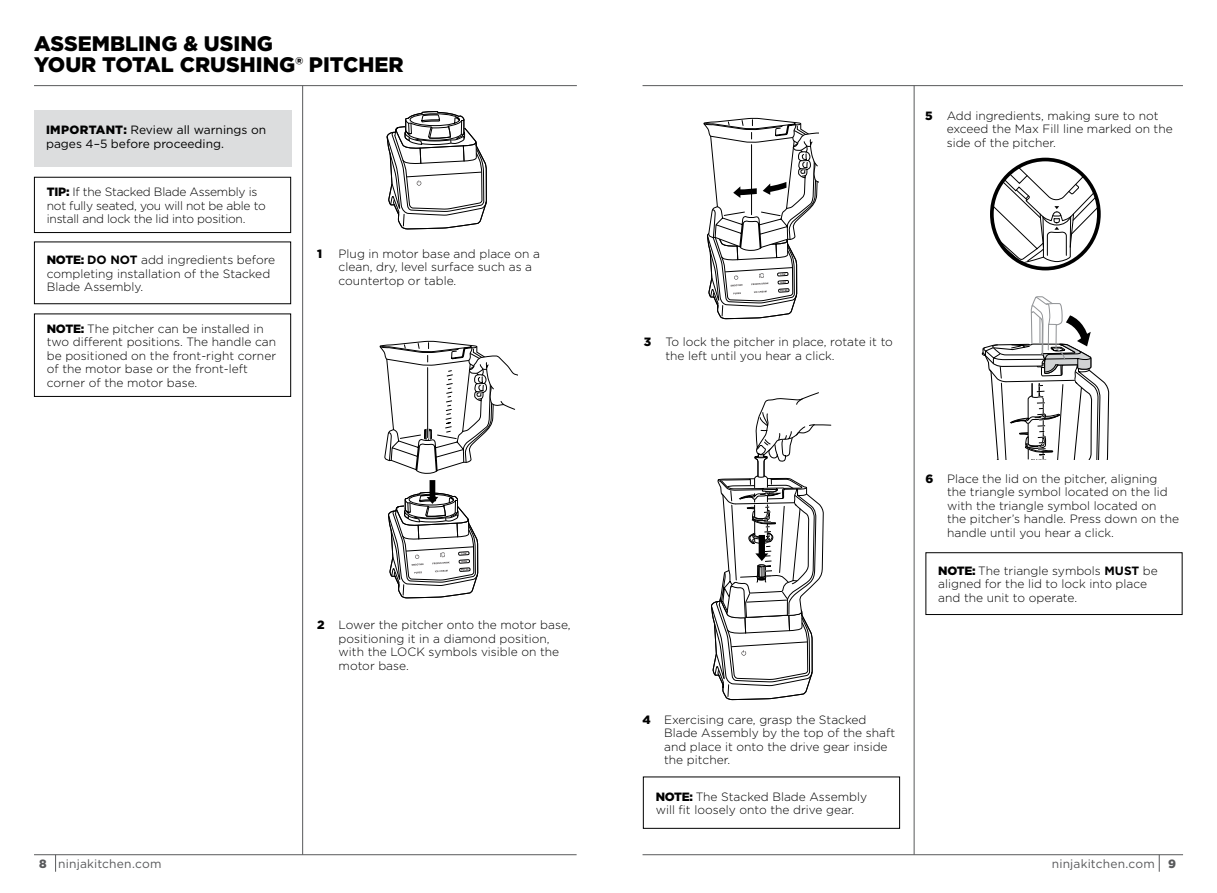
<style>
.page{position:relative;width:1217px;height:893px;background:#fff}
.page>*{position:absolute;margin:0;border:0;box-sizing:border-box;transform-origin:0 0}
.t1{font:900 21px/21px "Gotham";color:#000}
.t2{font:300 12px/13.5px "Gotham";color:#000}
.t3{font:300 12px/13.5px "Gotham";letter-spacing:-.02em;color:#000}
.t4{font:12px/13.5px "Gotham";color:#000}
.t5{font:12px "Gotham";letter-spacing:.015em;color:#58595b}
.t6{font:900 12px "Gotham";color:#000}
.s1{font-weight:900}
.s2{font-weight:700}
</style>
<div class="page">
<hr style="left:34px;top:85px;width:542px;height:1px;background:#58595b">
<hr style="left:642px;top:85px;width:540px;height:1px;background:#58595b">
<hr style="left:34px;top:854px;width:542px;height:1px;background:#58595b">
<svg style="left:55px;top:855px;width:1px;height:17px"></svg>
<hr style="left:642px;top:854px;width:540px;height:1px;background:#58595b">
<svg style="left:1158px;top:855px;width:1px;height:17px"></svg>
<hr style="left:302px;top:86px;width:1px;height:769px;background:#58595b">
<hr style="left:913px;top:85px;width:1px;height:770px;background:#58595b">
<div style="left:34px;top:110px;width:257px;height:56px;background:#dcddde"></div>
<div style="left:642px;top:777px;width:257px;height:52px;border:1px solid #000"></div>
<div style="left:34px;top:177px;width:257px;height:56px;border:1px solid #000"></div>
<div style="left:34px;top:314px;width:257px;height:83px;border:1px solid #000"></div>
<div style="left:925px;top:552px;width:257px;height:63px;border:1px solid #000"></div>
<svg style="left:386px;top:111px;width:100px;height:118px"></svg>
<svg style="left:388px;top:480px;width:90px;height:118px"></svg>
<svg style="left:379px;top:341px;width:138px;height:133px"></svg>
<svg style="left:703px;top:118px;width:115px;height:201px"></svg>
<svg style="left:711px;top:392px;width:120px;height:308px"></svg>
<svg style="left:981px;top:296px;width:127px;height:164px"></svg>
<svg style="left:994px;top:160px;width:104px;height:103px"></svg>
<div style="left:989px;top:158px;width:111px;height:112px;border:4px solid #000;border-radius:50%"></div>
<h1 class="t1" style="left:34px;top:33px;width:371px">ASSEMBLING &amp; USING<br>YOUR TOTAL CRUSHING® PITCHER</h1>
<p class="t4" style="left:46px;top:123px;width:222px"><span class="s1">IMPORTANT:</span> Review all warnings on pages 4–5 before proceeding.</p>
<p class="t3" style="left:47px;top:185px;width:220px"><span class="s1">TIP:</span> If the Stacked Blade Assembly is not fully seated, you will not be able to install and lock the lid into position.</p>
<p class="t2" style="left:47px;top:253px;width:230px"><span class="s1">NOTE:</span> <span class="s2">DO NOT</span> add ingredients before completing installation of the Stacked<br>Blade Assembly.</p>
<p class="t2" style="left:47px;top:322px;width:231px"><span class="s1">NOTE:</span> The pitcher can be installed in two different positions. The handle can be positioned on the front-right corner of the motor base or the front-left corner of the motor base.</p>
<p class="t6" style="left:317px;top:245px;width:7px">1</p>
<p class="t2" style="left:338px;top:246px;width:203px">Plug in motor base and place on a clean, dry, level surface such as a countertop or table.</p>
<p class="t2" style="left:338px;top:618px;width:233px;text-indent:-22px"><span class="s1">2</span> Lower the pitcher onto the motor base, positioning it in a diamond position, with the LOCK symbols visible on the motor base.</p>
<p class="t2" style="left:946px;top:108px;width:227px;text-indent:-22px"><span class="s1">5</span> Add ingredients, making sure to not exceed the Max Fill line marked on the side of the pitcher.</p>
<p class="t2" style="left:665px;top:335px;width:229px;text-indent:-22px"><span class="s1">3</span> To lock the pitcher in place, rotate it to the left until you hear a click.</p>
<p class="t2" style="left:946px;top:471px;width:233px;text-indent:-22px"><span class="s1">6</span> Place the lid on the pitcher, aligning the triangle symbol located on the lid with the triangle symbol located on<br>the pitcher’s handle. Press down on the handle until you hear a click.</p>
<p class="t2" style="left:938px;top:564px;width:221px"><span class="s1">NOTE:</span> The triangle symbols <span class="s2">MUST</span> be aligned for the lid to lock into place and the unit to operate.</p>
<p class="t2" style="left:664px;top:712px;width:232px;text-indent:-22px"><span class="s1">4</span> Exercising care, grasp the Stacked<br>Blade Assembly by the top of the shaft and place it onto the drive gear inside the pitcher.</p>
<p class="t2" style="left:655px;top:789px;width:213px"><span class="s1">NOTE:</span> The Stacked Blade Assembly will fit loosely onto the drive gear.</p>
<p class="t5" style="left:39px;top:856px;width:124px"><span class="s1">8</span> ninjakitchen.com</p>
<p class="t5" style="left:1051px;top:856px;width:126px">ninjakitchen.com <span class="s1">9</span></p>
</div>
